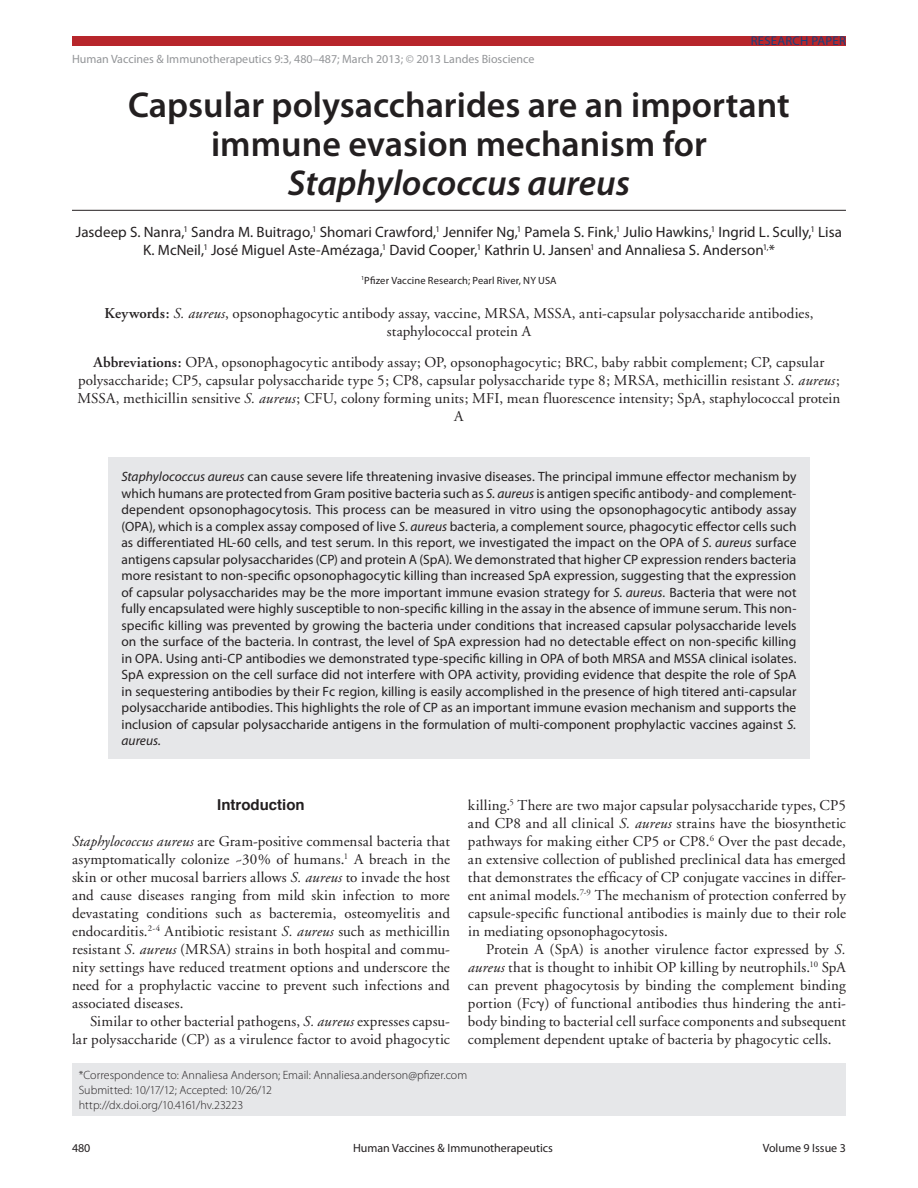
<style>
.page{position:relative;width:918px;height:1188px;background:#fff}
.page>*{position:absolute;margin:0;border:0;box-sizing:border-box;transform-origin:0 0}
.t1{font:600 36px/39px "Myriad Pro";color:#231f20;text-align:center}
.t2{font:italic 600 36px "Myriad Pro";color:#231f20}
.t3{font:15px/18px "Adobe Garamond";letter-spacing:.01em;color:#231f20;text-align:justify}
.t4{font:15px/18px "Myriad Pro";color:#231f20;text-align:center}
.t5{font:700 15px "Helvetica";color:#231f20}
.t6{font:13.5px/16.5px "Myriad Pro";letter-spacing:.005em;color:#231f20;text-align:justify}
.t7{font:12.75px "Myriad Pro";letter-spacing:.02em;color:#193f7c}
.t8{font:300 12px/15px "Myriad Pro";letter-spacing:.005em;color:#231f20}
.t9{font:12px "Myriad Pro";color:#939598}
.t10{font:12px "Myriad Pro";color:#231f20}
.t11{font:10.5px "Myriad Pro";letter-spacing:.01em;color:#231f20}
.s1{font-weight:600}
.s2{font-style:italic}
.s3{font-family:"Universal Std Greekw Math Pi"}
</style>
<div class="page">
<div style="left:72px;top:36px;width:774px;height:10px;background:#b7262b"></div>
<div style="left:72px;top:1063px;width:774px;height:53px;background:#e6e7e9"></div>
<div style="left:108px;top:457px;width:702px;height:302px;background:#e6e7e9"></div>
<hr style="left:72px;top:210px;width:774px;height:1px;background:#231f20">
<p class="t9" style="left:72px;top:52px;width:464px">Human Vaccines &amp; Immunotherapeutics 9:3, 480–487; March 2013; © 2013 Landes Bioscience</p>
<p class="t7" style="left:751px;top:33px;width:94px">research paper</p>
<h1 class="t1" style="left:128px;top:85px;width:663px">Capsular polysaccharides are an important immune evasion mechanism for</h1>
<h1 class="t2" style="left:288px;top:160px;width:344px">Staphylococcus aureus</h1>
<p class="t4" style="left:76px;top:223px;width:767px">Jasdeep S. Nanra,<sup>1</sup> Sandra M. Buitrago,<sup>1</sup> Shomari Crawford,<sup>1</sup> Jennifer Ng,<sup>1</sup> Pamela S. Fink,<sup>1</sup> Julio Hawkins,<sup>1</sup> Ingrid L. Scully,<sup>1</sup> Lisa<br>K. McNeil,<sup>1</sup> José Miguel Aste-Amézaga,<sup>1</sup> David Cooper,<sup>1</sup> Kathrin U. Jansen<sup>1</sup> and Annaliesa S. Anderson<sup>1,</sup>*</p>
<p class="t11" style="left:361px;top:274px;width:191px"><sup>1</sup>Pfizer Vaccine Research; Pearl River, NY USA</p>
<p class="t3" style="left:105px;top:305px;width:710px;text-align:center"><span class="s1">Keywords:</span> <span class="s2">S. aureus</span>, opsonophagocytic antibody assay, vaccine, MRSA, MSSA, anti-capsular polysaccharide antibodies, staphylococcal protein A</p>
<p class="t3" style="left:77px;top:354px;width:765px;text-align:center"><span class="s1">Abbreviations:</span> OPA, opsonophagocytic antibody assay; OP, opsonophagocytic; BRC, baby rabbit complement; CP, capsular polysaccharide; CP5, capsular polysaccharide type 5; CP8, capsular polysaccharide type 8; MRSA, methicillin resistant <span class="s2">S. aureus</span>; MSSA, methicillin sensitive <span class="s2">S. aureus</span>; CFU, colony forming units; MFI, mean fluorescence intensity; SpA, staphylococcal protein A</p>
<p class="t6" style="left:121px;top:468px;width:677px"><span class="s2">Staphylococcus aureus</span> can cause severe life threatening invasive diseases. The principal immune effector mechanism by which humans are protected from Gram positive bacteria such as <span class="s2">S. aureus</span> is antigen specific antibody- and complement&shy;dependent opsonophagocytosis. This process can be measured in vitro using the opsonophagocytic antibody assay (OPA), which is a complex assay composed of live <span class="s2">S. aureus</span> bacteria, a complement source, phagocytic effector cells such as differentiated HL-60 cells, and test serum. In this report, we investigated the impact on the OPA of <span class="s2">S. aureus</span> surface antigens capsular polysaccharides (CP) and protein A (SpA). We demonstrated that higher CP expression renders bacteria more resistant to non-specific opsonophagocytic killing than increased SpA expression, suggesting that the expression of capsular polysaccharides may be the more important immune evasion strategy for <span class="s2">S. aureus.</span> Bacteria that were not fully encapsulated were highly susceptible to non-specific killing in the assay in the absence of immune serum. This non&shy;specific killing was prevented by growing the bacteria under conditions that increased capsular polysaccharide levels on the surface of the bacteria. In contrast, the level of SpA expression had no detectable effect on non-specific killing in OPA. Using anti-CP antibodies we demonstrated type-specific killing in OPA of both MRSA and MSSA</p>
<p class="t6" style="left:121px;top:650px;width:677px;text-indent:588px">clinical isolates.<br>SpA expression on the cell surface did not interfere with OPA activity, providing evidence that despite the role of SpA in sequestering antibodies by their Fc region, killing is easily accomplished in the presence of high titered anti-capsular polysaccharide antibodies. This highlights the role of CP as an important immune evasion mechanism and supports the inclusion of capsular polysaccharide antigens in the formulation of multi-component prophylactic vaccines against <span class="s2">S. aureus.</span></p>
<p class="t5" style="left:217px;top:793px;width:89px">Introduction</p>
<p class="t3" style="left:72px;top:833px;width:379px"><span class="s2">Staphylococcus aureus</span> are Gram-positive commensal bacteria that asymptomatically colonize ~30% of humans.<sup>1</sup> A breach in the skin or other mucosal barriers allows <span class="s2">S. aureus</span> to invade the host and cause diseases ranging from mild skin infection to more devastating conditions such as bacteremia, osteomyelitis and endocarditis.<sup>2-4</sup> Antibiotic resistant <span class="s2">S. aureus</span> such as methicillin resistant <span class="s2">S. aureus</span> (MRSA) strains in both hospital and commu&shy;nity settings have reduced treatment options and underscore the need for a prophylactic vaccine to prevent such infections and associated diseases.</p>
<p class="t3" style="left:72px;top:1013px;width:379px;text-align:right">Similar to other bacterial pathogens, <span class="s2">S. aureus</span> expresses capsu&shy;lar polysaccharide (CP) as a virulence factor to avoid phagocytic</p>
<p class="t3" style="left:468px;top:797px;width:379px">killing.<sup>5</sup> There are two major capsular polysaccharide types, CP5 and CP8 and all clinical <span class="s2">S. aureus</span> strains have the biosynthetic pathways for making either CP5 or CP8.<sup>6</sup> Over the past decade, an extensive collection of published preclinical data has emerged that demonstrates the efficacy of CP conjugate vaccines in differ&shy;ent animal models.<sup>7-9</sup> The mechanism of protection conferred by capsule-specific functional antibodies is mainly due to their role in mediating opsonophagocytosis.</p>
<p class="t3" style="left:468px;top:941px;width:380px;text-indent:18px">Protein A (SpA) is another virulence factor expressed by <span class="s2">S. aureus</span> that is thought to inhibit OP killing by neutrophils.<sup>10</sup> SpA can prevent phagocytosis by binding the complement binding portion (Fc<span class="s3">γ</span>) of functional antibodies thus hindering the anti&shy;body binding to bacterial cell surface components and subsequent complement dependent uptake of bacteria by phagocytic cells.</p>
<p class="t8" style="left:79px;top:1068px;width:390px">*Correspondence to: Annaliesa Anderson; Email: Annaliesa.anderson@pfizer.com<br>Submitted: 10/17/12; Accepted: 10/26/12<br>http://dx.doi.org/10.4161/hv.23223</p>
<p class="t10" style="left:72px;top:1141px;width:20px">480</p>
<p class="t10" style="left:353px;top:1141px;width:201px">Human Vaccines &amp; Immunotherapeutics</p>
<p class="t10" style="left:763px;top:1141px;width:85px">Volume 9 Issue 3</p>
</div>
